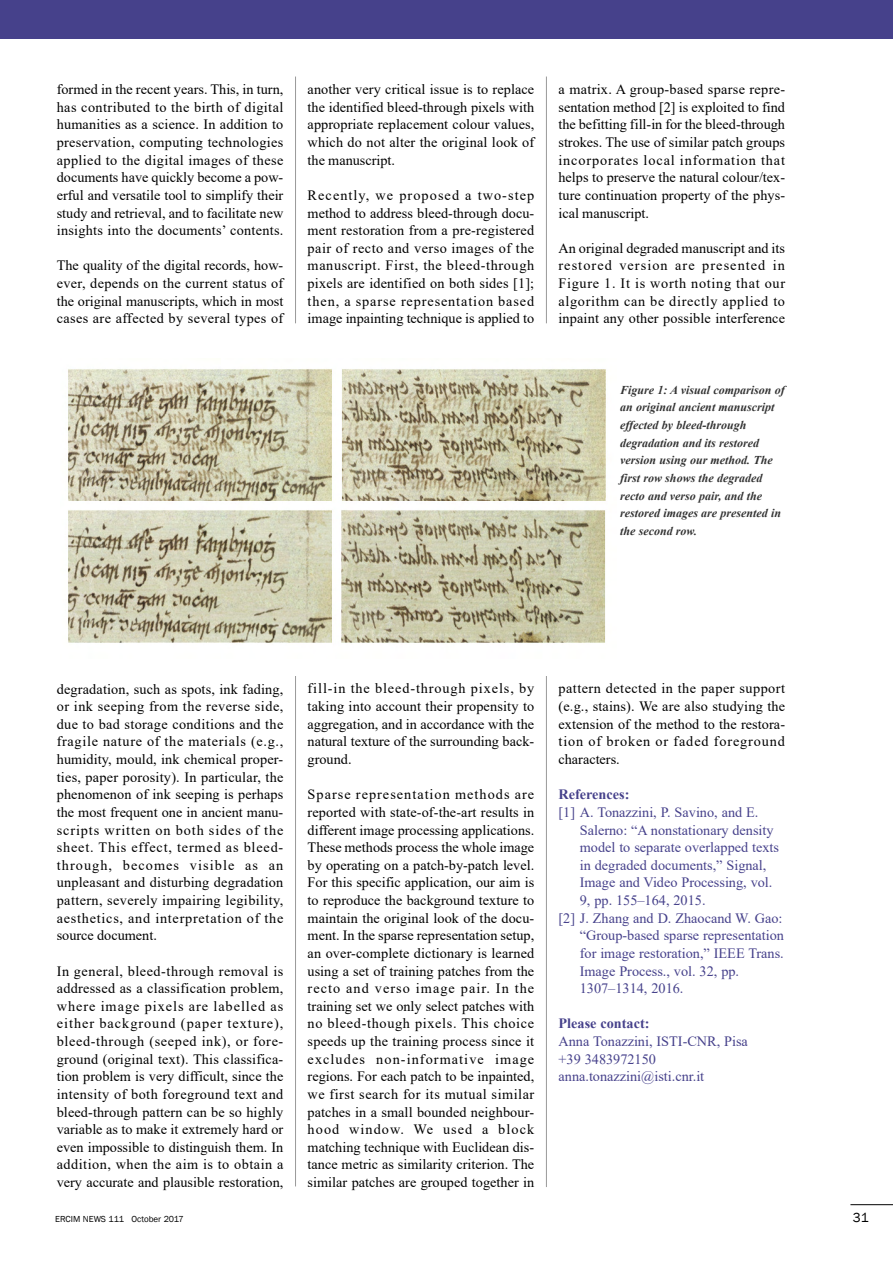
<style>
.page{position:relative;width:893px;height:1263px;background:#fff}
.page>*{position:absolute;margin:0;border:0;box-sizing:border-box;transform-origin:0 0}
.t1{font:14.25px/17.5px "Times New Roman";letter-spacing:.005em;color:#000;text-align:justify}
.t2{font:14.25px/17.5px "Times New Roman";color:#46418b}
.t3{font:700 14.25px "Times New Roman";color:#46418b}
.t4{font:13.5px "Franklin Gothic";color:#000}
.t5{font:italic 700 12px/17.7px "Times New Roman";color:#333}
.t6{font:9px "Franklin Gothic";color:#000}
</style>
<div class="page">
<hr style="left:295px;top:77px;width:1px;height:246px;background:#999">
<hr style="left:295px;top:676px;width:1px;height:510px;background:#999">
<hr style="left:546px;top:77px;width:1px;height:246px;background:#999">
<hr style="left:546px;top:676px;width:1px;height:511px;background:#999">
<hr style="left:850px;top:1204px;width:43px;height:1px;background:#000">
<div style="left:0;top:0;width:893px;height:38px;background:#46418b"></div>
<img style="left:68px;top:369px;width:538px;height:274px">
<p class="t1" style="left:57px;top:81px;width:228px">formed in the recent years. This, in turn, has contributed to the birth of digital humanities as a science. In addition to preservation, computing technologies applied to the digital images of these documents have quickly become a pow&shy;erful and versatile tool to simplify their study and retrieval, and to facilitate new insights into the documents’ contents.</p>
<p class="t1" style="left:57px;top:257px;width:228px">The quality of the digital records, how&shy;ever, depends on the current status of the original manuscripts, which in most cases are affected by several types of</p>
<p class="t1" style="left:308px;top:81px;width:228px">another very critical issue is to replace the identified bleed-through pixels with appropriate replacement colour values, which do not alter the original look of the manuscript.</p>
<p class="t1" style="left:308px;top:186px;width:228px">Recently, we proposed a two-step method to address bleed-through docu&shy;ment restoration from a pre-registered pair of recto and verso images of the manuscript. First, the bleed-through pixels are identified on both sides [1]; then, a sparse representation based image inpainting technique is applied to</p>
<p class="t1" style="left:558px;top:81px;width:228px">a matrix. A group-based sparse repre&shy;sentation method [2] is exploited to find the befitting fill-in for the bleed-through strokes. The use of similar patch groups incorporates local information that helps to preserve the natural colour/tex&shy;ture continuation property of the phys&shy;ical manuscript.</p>
<p class="t1" style="left:558px;top:239px;width:228px">An original degraded manuscript and its restored version are presented in Figure 1. It is worth noting that our algorithm can be directly applied to inpaint any other possible interference</p>
<p class="t5" style="left:620px;top:381px;width:166px">Figure 1: A visual comparison of an original ancient manuscript effected by bleed-through degradation and its restored version using our method. The first row shows the degraded recto and verso pair, and the restored images are presented in the second row.</p>
<p class="t1" style="left:57px;top:680px;width:228px">degradation, such as spots, ink fading, or ink seeping from the reverse side, due to bad storage conditions and the fragile nature of the materials (e.g., humidity, mould, ink chemical proper&shy;ties, paper porosity). In particular, the phenomenon of ink seeping is perhaps the most frequent one in ancient manu&shy;scripts written on both sides of the sheet. This effect, termed as bleed&shy;through, becomes visible as an unpleasant and disturbing degradation pattern, severely impairing legibility, aesthetics, and interpretation of the source document.</p>
<p class="t1" style="left:57px;top:962px;width:228px">In general, bleed-through removal is addressed as a classification problem, where image pixels are labelled as either background (paper texture), bleed-through (seeped ink), or fore&shy;ground (original text). This classifica&shy;tion problem is very difficult, since the intensity of both foreground text and bleed-through pattern can be so highly variable as to make it extremely hard or even impossible to distinguish them. In addition, when the aim is to obtain a very accurate and plausible restoration,</p>
<p class="t1" style="left:308px;top:680px;width:228px">fill-in the bleed-through pixels, by taking into account their propensity to aggregation, and in accordance with the natural texture of the surrounding back&shy;ground.</p>
<p class="t1" style="left:308px;top:786px;width:228px">Sparse representation methods are reported with state-of-the-art results in different image processing applications.<br>These methods process the whole image by operating on a patch-by-patch level.<br>For this specific application, our aim is to reproduce the background texture to maintain the original look of the docu&shy;ment. In the sparse representation setup, an over-complete dictionary is learned using a set of training patches from the recto and verso image pair. In the training set we only select patches with no bleed-though pixels. This choice speeds up the training process since it excludes non-informative image regions. For each patch to be inpainted, we first search for its mutual similar patches in a small bounded neighbour&shy;hood window. We used a block matching technique with Euclidean dis&shy;tance metric as similarity criterion. The similar patches are grouped together in</p>
<p class="t1" style="left:558px;top:680px;width:228px">pattern detected in the paper support (e.g., stains). We are also studying the extension of the method to the restora&shy;tion of broken or faded foreground characters.</p>
<p class="t3" style="left:559px;top:786px;width:72px">References:</p>
<p class="t2" style="left:559px;top:803px;width:201px">[1] A. Tonazzini, P. Savino, and E.</p>
<p class="t2" style="left:580px;top:821px;width:195px">Salerno: “A nonstationary density</p>
<p class="t2" style="left:580px;top:838px;width:201px">model to separate overlapped texts</p>
<p class="t2" style="left:580px;top:856px;width:188px">in degraded documents,” Signal,</p>
<p class="t2" style="left:580px;top:874px;width:194px">Image and Video Processing, vol.</p>
<p class="t2" style="left:580px;top:891px;width:127px">9, pp. 155–164, 2015.</p>
<p class="t2" style="left:559px;top:909px;width:226px">[2] J. Zhang and D. Zhaocand W. Gao:</p>
<p class="t2" style="left:580px;top:927px;width:206px">“Group-based sparse representation</p>
<p class="t2" style="left:580px;top:944px;width:206px">for image restoration,” IEEE Trans.</p>
<p class="t2" style="left:580px;top:962px;width:161px">Image Process., vol. 32, pp.</p>
<p class="t2" style="left:580px;top:979px;width:105px">1307–1314, 2016.</p>
<p class="t3" style="left:559px;top:1016px;width:92px">Please contact:</p>
<p class="t2" style="left:559px;top:1032px;width:191px">Anna Tonazzini, ISTI-CNR, Pisa +39 3483972150 anna.tonazzini@isti.cnr.it</p>
<p class="t6" style="left:55px;top:1214px;width:130px">ERCIM NEWS 111 October 2017</p>
<p class="t4" style="left:853px;top:1210px;width:17px">31</p>
</div>
